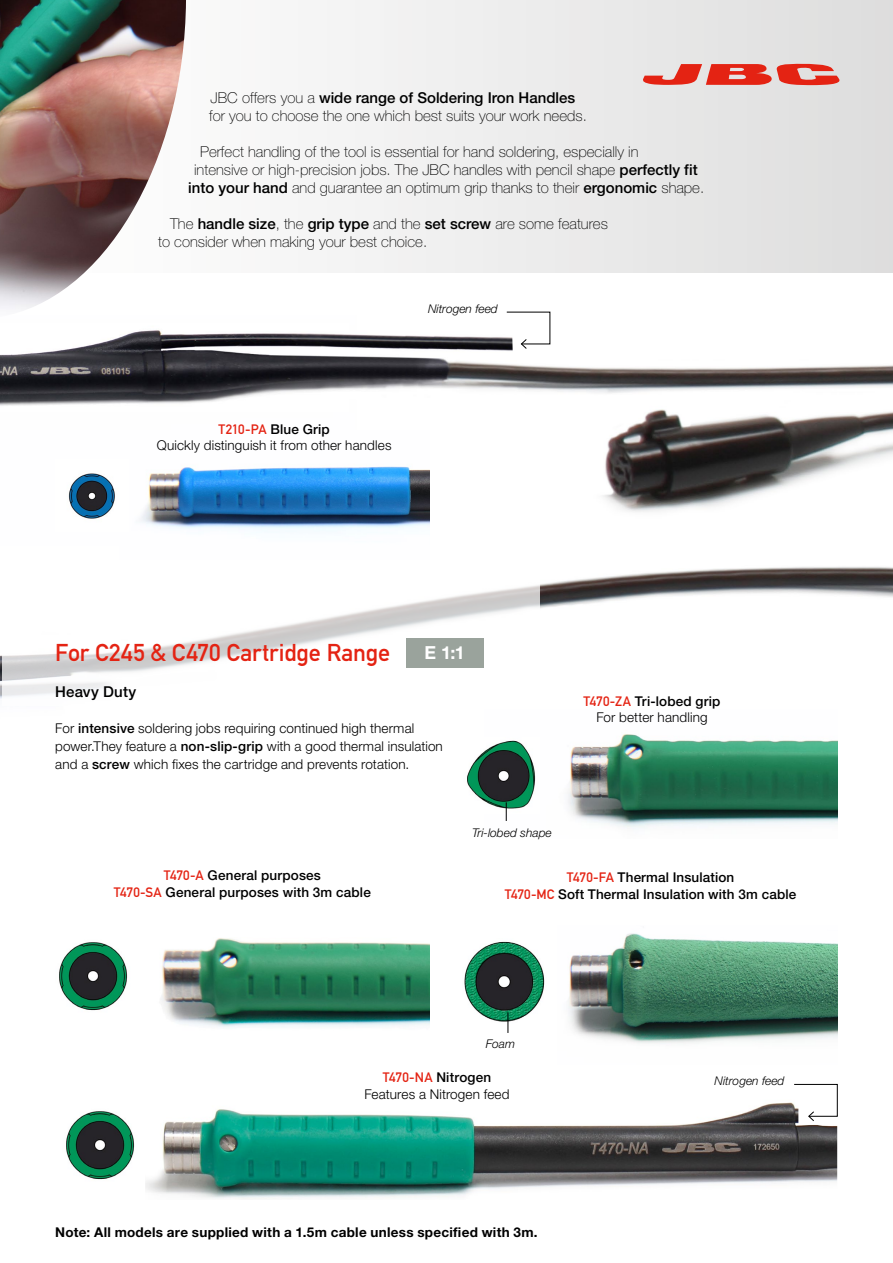
<style>
.page{position:relative;width:893px;height:1263px;background:#fff}
.page>*{position:absolute;margin:0;border:0;box-sizing:border-box;transform-origin:0 0}
.T_caracteristicas{font:24px "DIN Mittelschrift LT Alternate";color:#e42313}
.Texto{font:700 18px "Helvetica Neue LT Std";color:#fff}
.t1{font:100 15px "Helvetica Neue LT Std";color:#000}
.Texto-2{font:500 15px "Helvetica Neue LT Std";color:#000}
.T_caracteristicas-2{font:500 13.5px "Helvetica Neue LT Std";letter-spacing:.01em;color:#000}
.Texto-3{font:300 13.5px "Helvetica Neue LT Std";letter-spacing:.01em;color:#000}
.T_caracteristicas-3{font:300 13.5px "Helvetica Neue LT Std";letter-spacing:.01em;color:#000}
.Texto-4{font:700 13.5px "Helvetica Neue LT Std";letter-spacing:.02em;color:#000}
.t2{font:italic 300 12px "Helvetica Neue LT Std";color:#000}
.s1{font-weight:100}
.s2{font-weight:500}
.s3{font-family:"DIN Mittelschrift LT Alternate";font-weight:400;color:#e42313}
</style>
<div class="page">
<img style="left:0;top:316px;width:893px;height:210px">
<svg style="left:327px;top:0;width:566px;height:272px"></svg>
<img style="left:0;top:567px;width:893px;height:132px">
<img style="left:120px;top:431px;width:309px;height:102px">
<img style="left:145px;top:1102px;width:692px;height:97px">
<img style="left:56px;top:459px;width:73px;height:73px">
<img style="left:66px;top:1111px;width:69px;height:69px">
<img style="left:0;top:0;width:186px;height:317px">
<img style="left:161px;top:938px;width:268px;height:89px">
<img style="left:505px;top:734px;width:333px;height:95px">
<img style="left:568px;top:933px;width:270px;height:111px">
<img style="left:59px;top:942px;width:69px;height:69px">
<img style="left:467px;top:738px;width:72px;height:76px">
<img style="left:464px;top:941px;width:81px;height:82px">
<svg style="left:794px;top:1084px;width:44px;height:37px"></svg>
<svg style="left:506px;top:312px;width:44px;height:37px"></svg>
<svg style="left:506px;top:802px;width:1px;height:19px"></svg>
<svg style="left:508px;top:1012px;width:1px;height:21px"></svg>
<svg style="left:2px;top:575px;width:537px;height:124px"></svg>
<div style="left:406px;top:638px;width:78px;height:30px;background:#9aa39c"></div>
<svg style="left:642px;top:63px;width:199px;height:22px;background:#e37067"></svg>
<p class="Texto-2" style="left:211px;top:89px;width:366px"><span class="s1">JBC offers you a</span> wide range of Soldering Iron Handles</p>
<p class="t1" style="left:209px;top:107px;width:379px">for you to choose the one which best suits your work needs.</p>
<p class="t1" style="left:200px;top:143px;width:440px">Perfect handling of the tool is essential for hand soldering, especially in</p>
<p class="t1" style="left:194px;top:161px;width:505px">intensive or high-precision jobs. The JBC handles with pencil shape <span class="s2">perfectly fit</span></p>
<p class="t1" style="left:188px;top:179px;width:518px"><span class="s2">into your hand</span> and guarantee an optimum grip thanks to their <span class="s2">ergonomic</span> shape.</p>
<p class="t1" style="left:170px;top:215px;width:439px">The <span class="s2">handle size</span>, the <span class="s2">grip type</span> and the <span class="s2">set screw</span> are some features</p>
<p class="t1" style="left:158px;top:233px;width:271px">to consider when making your best choice.</p>
<p class="t2" style="left:428px;top:301px;width:71px">Nitrogen feed</p>
<p class="T_caracteristicas-2" style="left:219px;top:421px;width:113px"><span class="s3">T210-PA</span> Blue Grip</p>
<p class="T_caracteristicas-3" style="left:157px;top:437px;width:236px">Quickly distinguish it from other handles</p>
<p class="T_caracteristicas" style="left:55px;top:639px;width:336px">For C245 &amp; C470 Cartridge Range</p>
<p class="Texto" style="left:424px;top:642px;width:42px">E 1:1</p>
<p class="Texto-2" style="left:55px;top:683px;width:82px">Heavy Duty</p>
<p class="Texto-3" style="left:55px;top:720px;width:361px">For <span class="s2">intensive</span> soldering jobs requiring continued high thermal</p>
<p class="Texto-3" style="left:55px;top:738px;width:389px">power.They feature a <span class="s2">non-slip-grip</span> with a good thermal insulation</p>
<p class="Texto-3" style="left:55px;top:756px;width:355px">and a <span class="s2">screw</span> which fixes the cartridge and prevents rotation.</p>
<p class="t2" style="left:472px;top:825px;width:81px">Tri-lobed shape</p>
<p class="T_caracteristicas-2" style="left:584px;top:693px;width:138px"><span class="s3">T470-ZA</span> Tri-lobed grip</p>
<p class="T_caracteristicas-3" style="left:596px;top:709px;width:113px">For better handling</p>
<p class="T_caracteristicas-2" style="left:164px;top:868px;width:159px"><span class="s3">T470-A</span> General purposes</p>
<p class="T_caracteristicas-2" style="left:114px;top:884px;width:258px"><span class="s3">T470-SA</span> General purposes with 3m cable</p>
<p class="T_caracteristicas-2" style="left:567px;top:869px;width:169px"><span class="s3">T470-FA</span> Thermal Insulation</p>
<p class="T_caracteristicas-2" style="left:505px;top:886px;width:293px"><span class="s3">T470-MC</span> Soft Thermal Insulation with 3m cable</p>
<p class="t2" style="left:486px;top:1036px;width:31px">Foam</p>
<p class="T_caracteristicas-2" style="left:383px;top:1069px;width:110px"><span class="s3">T470-NA</span> Nitrogen</p>
<p class="T_caracteristicas-3" style="left:364px;top:1085px;width:147px">Features a Nitrogen feed</p>
<p class="Texto-4" style="left:55px;top:1224px;width:484px">Note: All models are supplied with a 1.5m cable unless specified with 3m.</p>
<p class="t2" style="left:715px;top:1074px;width:71px">Nitrogen feed</p>
</div>
